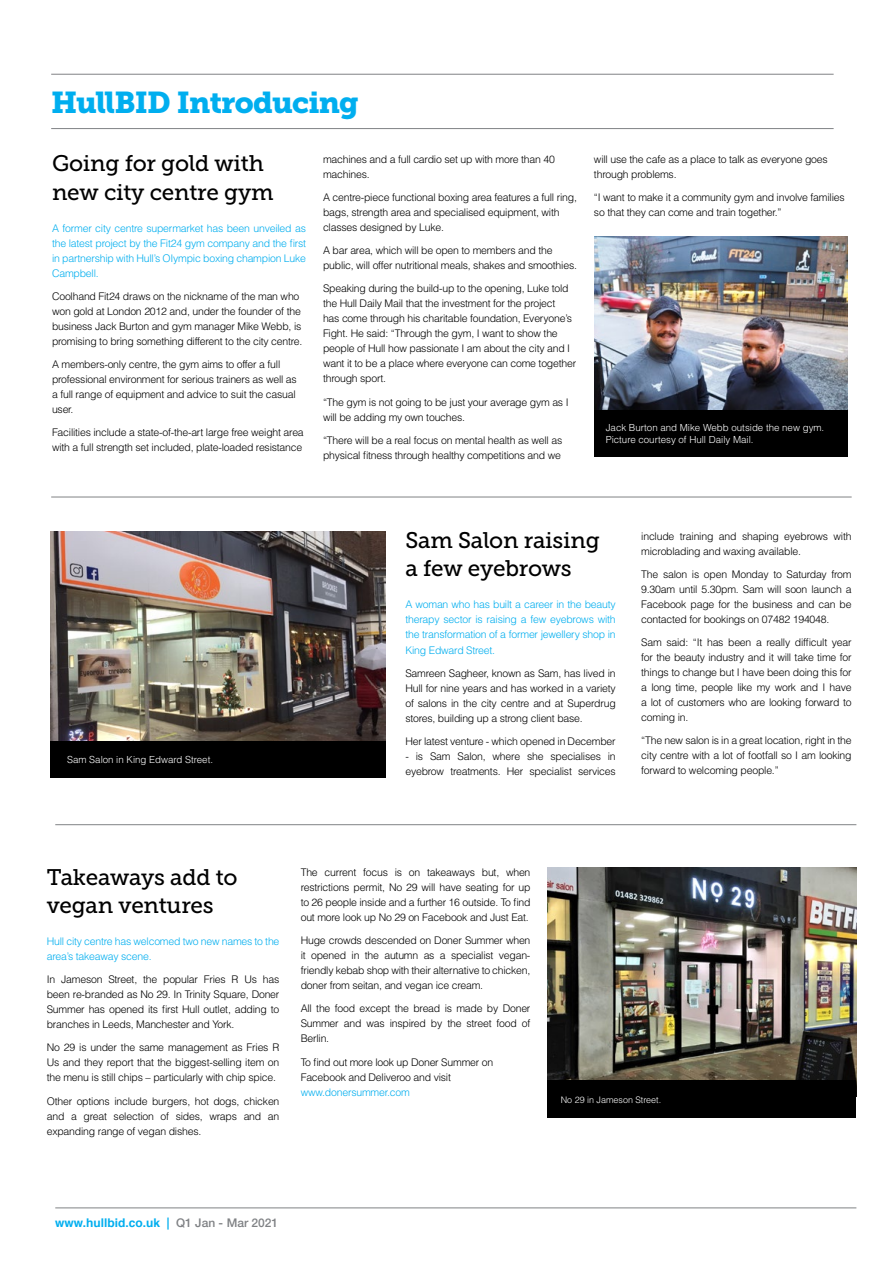
<style>
.page{position:relative;width:893px;height:1263px;background:#fff}
.page>*{position:absolute;margin:0;border:0;box-sizing:border-box;transform-origin:0 0}
.t1{font:30px "Museo Slab 900";letter-spacing:-.025em;color:#00aeef}
.t2{font:22.5px/28.5px "Museo Slab 500";letter-spacing:-.01em;color:#000}
.t3{font:700 12px "Helvetica";color:#00aeef}
.t4{font:300 10.5px/15px "Helvetica";letter-spacing:-.02em;color:#000}
.t5{font:300 10.5px/15px "Helvetica";letter-spacing:-.02em;color:#00aeef;text-align:justify}
.t6{font:300 9.75px/11.7px "Helvetica";color:#fff}
.t7{font:300 9px "Helvetica";color:#fff}
.s1{font-family:"Helvetica Neue";font-weight:500}
.s2{font-family:"Helvetica Neue";font-weight:500;color:#808285}
</style>
<div class="page">
<hr style="left:55px;top:1207px;width:801px;height:1px;background:#808285">
<hr style="left:55px;top:824px;width:801px;height:1px;background:#808285">
<hr style="left:51px;top:128px;width:783px;height:1px;background:#808285">
<hr style="left:51px;top:74px;width:783px;height:1px;background:#808285">
<hr style="left:51px;top:497px;width:801px;height:1px;background:#808285">
<img style="left:594px;top:236px;width:254px;height:174px">
<img style="left:50px;top:531px;width:335px;height:210px">
<img style="left:547px;top:868px;width:309px;height:212px">
<div style="left:594px;top:410px;width:254px;height:47px;background:#000"></div>
<div style="left:50px;top:741px;width:335px;height:37px;background:#000"></div>
<div style="left:547px;top:1080px;width:309px;height:38px;background:#000"></div>
<h1 class="t1" style="left:51px;top:85px;width:309px">HullBID Introducing</h1>
<h2 class="t2" style="left:52px;top:149px;width:223px">Going for gold with new city centre gym</h2>
<p class="t5" style="left:52px;top:220px;width:255px">A former city centre supermarket has been unveiled as the latest project by the Fit24 gym company and the first in partnership with Hull’s OIympic boxing champion Luke Campbell.</p>
<p class="t4" style="left:52px;top:289px;width:252px">Coolhand Fit24 draws on the nickname of the man who won gold at London 2012 and, under the founder of the business Jack Burton and gym manager Mike Webb, is promising to bring something different to the city centre.</p>
<p class="t4" style="left:52px;top:357px;width:246px">A members-only centre, the gym aims to offer a full professional environment for serious trainers as well as a full range of equipment and advice to suit the casual user.</p>
<p class="t4" style="left:52px;top:425px;width:253px">Facilities include a state-of-the-art large free weight area with a full strength set included, plate-loaded resistance</p>
<p class="t4" style="left:323px;top:152px;width:233px">machines and a full cardio set up with more than 40 machines.</p>
<p class="t4" style="left:323px;top:190px;width:255px">A centre-piece functional boxing area features a full ring, bags, strength area and specialised equipment, with classes designed by Luke.</p>
<p class="t4" style="left:323px;top:243px;width:255px">A bar area, which will be open to members and the public, will offer nutritional meals, shakes and smoothies.</p>
<p class="t4" style="left:323px;top:281px;width:255px">Speaking during the build-up to the opening, Luke told the Hull Daily Mail that the investment for the project<br>has come through his charitable foundation, Everyone’s Fight. He said: “Through the gym, I want to show the people of Hull how passionate I am about the city and I want it to be a place where everyone can come together through sport.</p>
<p class="t4" style="left:323px;top:394px;width:247px">“The gym is not going to be just your average gym as I will be adding my own touches.</p>
<p class="t4" style="left:323px;top:432px;width:241px">“There will be a real focus on mental health as well as physical fitness through healthy competitions and we</p>
<p class="t4" style="left:594px;top:152px;width:235px">will use the cafe as a place to talk as everyone goes through problems.</p>
<p class="t4" style="left:594px;top:190px;width:252px">“I want to make it a community gym and involve families so that they can come and train together.”</p>
<p class="t6" style="left:606px;top:422px;width:220px">Jack Burton and Mike Webb outside the new gym.<br>Picture courtesy of Hull Daily Mail.</p>
<p class="t6" style="left:67px;top:753px;width:147px">Sam Salon in King Edward Street.</p>
<h2 class="t2" style="left:405px;top:526px;width:196px">Sam Salon raising a few eyebrows</h2>
<p class="t5" style="left:405px;top:597px;width:212px">A woman who has built a career in the beauty therapy sector is raising a few eyebrows with the transformation of a former jewellery shop in King Edward Street.</p>
<p class="t4" style="left:405px;top:665px;width:212px;text-align:justify">Samreen Sagheer, known as Sam, has lived in Hull for nine years and has worked in a variety of salons in the city centre and at Superdrug stores, building up a strong client base.</p>
<p class="t4" style="left:405px;top:733px;width:212px">Her latest venture - which opened in December</p>
<p class="t4" style="left:405px;top:748px;width:212px">- is Sam Salon, where she specialises in eyebrow treatments. Her specialist services</p>
<p class="t4" style="left:641px;top:528px;width:212px">include training and shaping eyebrows with microblading and waxing available.</p>
<p class="t4" style="left:641px;top:566px;width:212px;text-align:justify">The salon is open Monday to Saturday from 9.30am until 5.30pm. Sam will soon launch a Facebook page for the business and can be contacted for bookings on 07482 194048.</p>
<p class="t4" style="left:641px;top:634px;width:212px;text-align:justify">Sam said: “It has been a really difficult year for the beauty industry and it will take time for things to change but I have been doing this for a long time, people like my work and I have a lot of customers who are looking forward to coming in.</p>
<p class="t4" style="left:641px;top:733px;width:212px;text-align:justify">“The new salon is in a great location, right in the city centre with a lot of footfall so I am looking forward to welcoming people.”</p>
<h2 class="t2" style="left:47px;top:863px;width:192px">Takeaways add to vegan ventures</h2>
<p class="t5" style="left:47px;top:934px;width:234px">Hull city centre has welcomed two new names to the area’s takeaway scene.</p>
<p class="t4" style="left:47px;top:972px;width:234px;text-align:justify">In Jameson Street, the popular Fries R Us has been re-branded as No 29. In Trinity Square, Doner Summer has opened its first Hull outlet, adding to branches in Leeds, Manchester and York.</p>
<p class="t4" style="left:47px;top:1040px;width:234px;text-align:justify">No 29 is under the same management as Fries R Us and they report that the biggest-selling item on the menu is still chips – particularly with chip spice.</p>
<p class="t4" style="left:47px;top:1093px;width:234px;text-align:justify">Other options include burgers, hot dogs, chicken and a great selection of sides, wraps and an expanding range of vegan dishes.</p>
<p class="t4" style="left:301px;top:865px;width:231px;text-align:justify">The current focus is on takeaways but, when restrictions permit, No 29 will have seating for up to 26 people inside and a further 16 outside. To find out more look up No 29 on Facebook and Just Eat.</p>
<p class="t4" style="left:301px;top:933px;width:231px;text-align:justify">Huge crowds descended on Doner Summer when it opened in the autumn as a specialist vegan&shy;friendly kebab shop with their alternative to chicken, doner from seitan, and vegan ice cream.</p>
<p class="t4" style="left:301px;top:1001px;width:231px;text-align:justify">All the food except the bread is made by Doner Summer and was inspired by the street food of Berlin.</p>
<p class="t4" style="left:301px;top:1054px;width:194px">To find out more look up Doner Summer on<br>Facebook and Deliveroo and visit</p>
<p class="t5" style="left:301px;top:1084px;width:111px">www.donersummer.com</p>
<p class="t7" style="left:561px;top:1094px;width:102px">No 29 in Jameson Street.</p>
<p class="t3" style="left:55px;top:1214px;width:224px">www.hullbid.co.uk <span class="s1">|</span> <span class="s2">Q1 Jan - Mar 2021</span></p>
</div>
